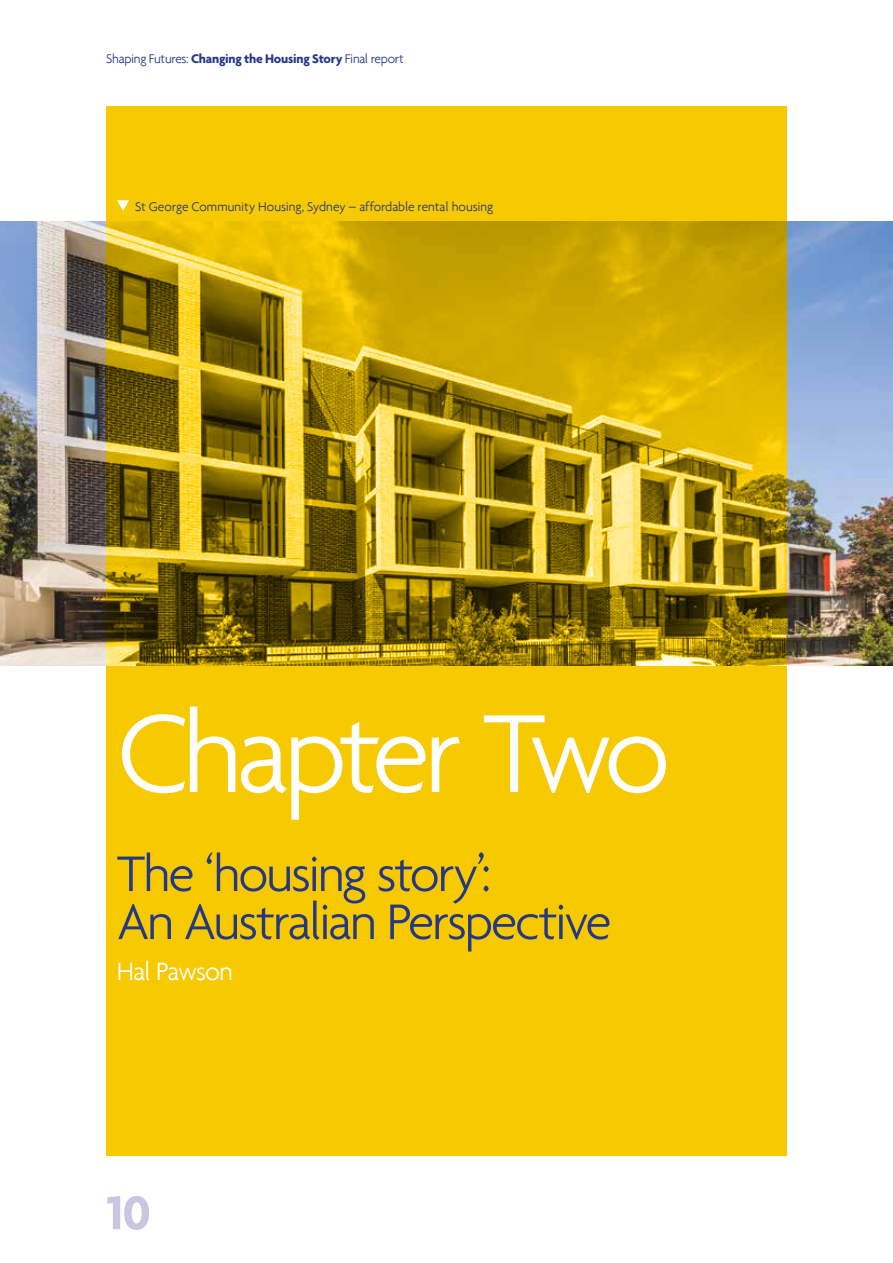
<style>
.page{position:relative;width:893px;height:1263px;background:#fff}
.page>*{position:absolute;margin:0;border:0;box-sizing:border-box;transform-origin:0 0}
.t1{font:300 120px "Agenda";letter-spacing:-.06em;color:#fff}
.t2{font:300 54px/48px "Agenda";letter-spacing:-.04em;color:#253885}
.t3{font:700 51px "Agenda";color:#c8c6e1}
.t4{font:300 27px "Agenda";letter-spacing:-.035em;color:#fff}
.t5{font:300 13.5px "Agenda";letter-spacing:-.01em;color:#253885}
.s1{font-weight:700}
</style>
<div class="page">
<div style="left:106px;top:106px;width:681px;height:1049px;background:#f6c900"></div>
<img style="left:0;top:221px;width:893px;height:444px">
<svg style="left:117px;top:200px;width:12px;height:11px"></svg>
<p class="t5" style="left:106px;top:51px;width:299px">Shaping Futures: <span class="s1">Changing the Housing Story</span> Final report</p>
<p class="t5" style="left:135px;top:199px;width:360px">St George Community Housing, Sydney – affordable rental housing</p>
<h1 class="t1" style="left:117px;top:683px;width:555px">Chapter Two</h1>
<h2 class="t2" style="left:117px;top:849px;width:496px">The ‘housing story’:<br>An Australian Perspective</h2>
<h3 class="t4" style="left:117px;top:955px;width:117px">Hal Pawson</h3>
<h3 class="t3" style="left:106px;top:1181px;width:46px">10</h3>
</div>
